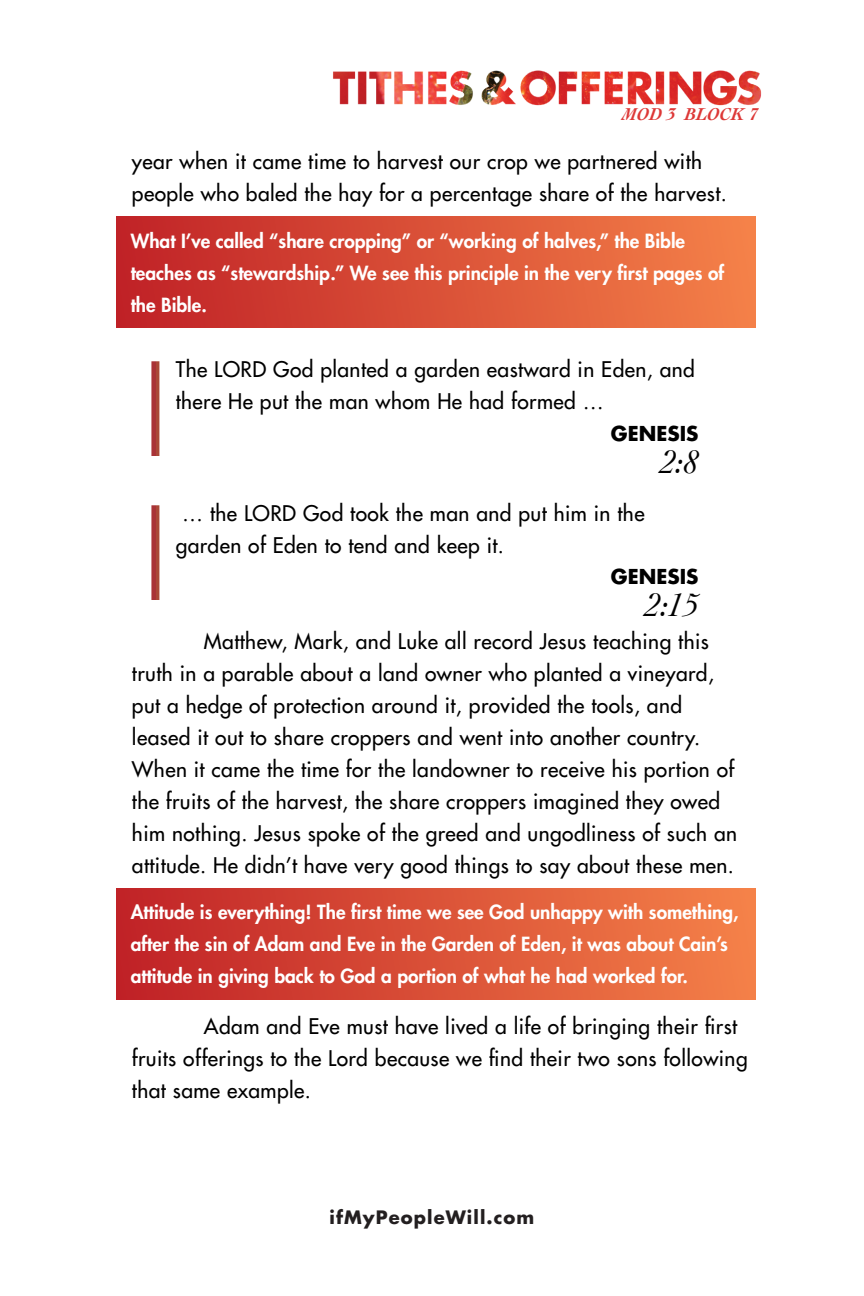
<style>
.page{position:relative;width:864px;height:1296px;background:#fff}
.page>*{position:absolute;margin:0;border:0;box-sizing:border-box;transform-origin:0 0}
.t1{font:italic 34px "Cochin";color:#000}
.t2{font:500 21px/32px "Futura Std";letter-spacing:.02em;color:#000}
.t3{font:700 20px "Futura Std";color:#000}
.t4{font:800 19px/32px "Futura Std";color:#fff}
.t5{font:700 18px "Futura Std";letter-spacing:.06em;color:#231f20}
.t6{font:italic 700 18px "Cochin";color:#dd3837}
</style>
<div class="page">
<img style="left:333px;top:70px;width:429px;height:36px">
<div style="left:116px;top:217px;width:640px;height:111px;background:linear-gradient(to right,#c02126,#f58249)"></div>
<div style="left:116px;top:888px;width:640px;height:111px;background:linear-gradient(to right,#c02126,#f58249)"></div>
<svg style="left:151px;top:361px;width:8px;height:95px"></svg>
<svg style="left:151px;top:505px;width:8px;height:95px"></svg>
<p class="t6" style="left:623px;top:102px;width:136px">MOD 3 BLOCK 7</p>
<p class="t2" style="left:132px;top:146px;width:597px">year when it came time to harvest our crop we partnered with people who baled the hay for a percentage share of the harvest.</p>
<p class="t4" style="left:131px;top:225px;width:595px">What I’ve called “share cropping” or “working of halves,” the Bible teaches as “stewardship.” We see this principle in the very first pages of the Bible.</p>
<p class="t2" style="left:176px;top:354px;width:521px">The LORD God planted a garden eastward in Eden, and there He put the man whom He had formed …</p>
<p class="t3" style="left:611px;top:421px;width:89px">GENESIS</p>
<p class="t1" style="left:661px;top:439px;width:39px">2:8</p>
<p class="t2" style="left:176px;top:498px;width:470px;text-indent:6px">… the LORD God took the man and put him in the garden of Eden to tend and keep it.</p>
<p class="t3" style="left:611px;top:564px;width:89px">GENESIS</p>
<p class="t1" style="left:646px;top:582px;width:54px">2:15</p>
<p class="t2" style="left:132px;top:626px;width:607px;text-indent:72px">Matthew, Mark, and Luke all record Jesus teaching this truth in a parable about a land owner who planted a vineyard, put a hedge of protection around it, provided the tools, and leased it out to share croppers and went into another country.<br>When it came the time for the landowner to receive his portion of the fruits of the harvest, the share croppers imagined they owed him nothing. Jesus spoke of the greed and ungodliness of such an attitude. He didn’t have very good things to say about these men.</p>
<p class="t4" style="left:131px;top:896px;width:609px">Attitude is everything! The first time we see God unhappy with something, after the sin of Adam and Eve in the Garden of Eden, it was about Cain’s attitude in giving back to God a portion of what he had worked for.</p>
<p class="t2" style="left:132px;top:1010px;width:617px;text-indent:72px">Adam and Eve must have lived a life of bringing their first fruits offerings to the Lord because we find their two sons following that same example.</p>
<p class="t5" style="left:330px;top:1205px;width:206px">ifMyPeopleWill.com</p>
</div>
